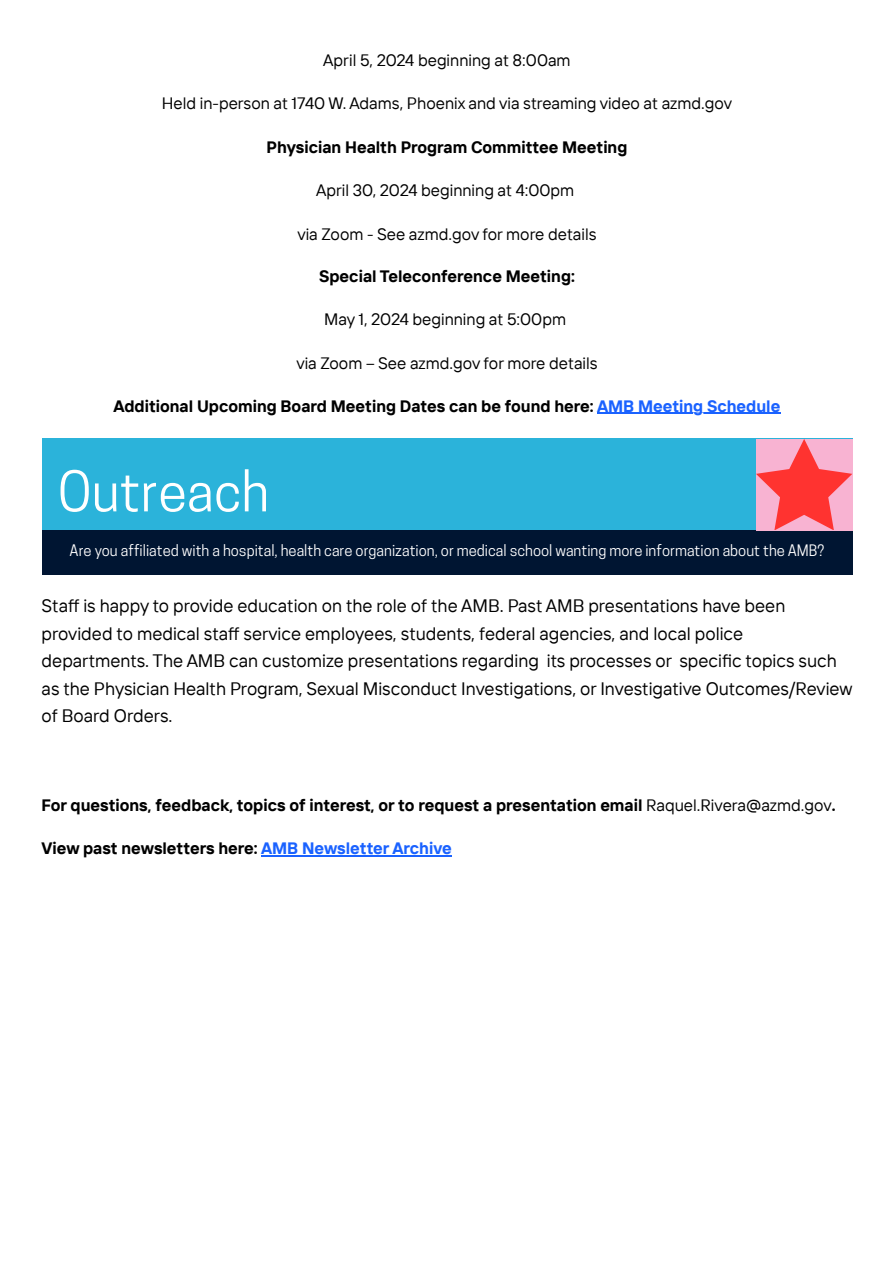
<style>
.page{position:relative;width:894px;height:1263px;background:#fff}
.page>*{position:absolute;margin:0;border:0;box-sizing:border-box;transform-origin:0 0}
.t1{font:52.65px "Cooper Hewitt";color:#fff}
.t2{font:18px/27.6px "TT Interphases";color:#000}
.t3{font:700 16.5px "TT Interphases";color:#000}
.t4{font:16.5px "TT Interphases";color:#000}
.t5{font:14.85px "Cooper Hewitt";color:#fff}
.s1{color:#1a62ff}
.s2{font-weight:400}
</style>
<div class="page">
<hr style="left:597px;top:413px;width:183px;height:1px;background:#1a62ff">
<hr style="left:261px;top:855px;width:191px;height:1px;background:#1a62ff">
<div style="left:42px;top:439px;width:810px;height:136px;background:#2bb3da"></div>
<div style="left:42px;top:530px;width:810px;height:45px;background:#001532"></div>
<svg style="left:756px;top:439px;width:96px;height:91px;background:#fa7b8c"></svg>
<p class="t4" style="left:323px;top:50px;width:249px">April 5, 2024 beginning at 8:00am</p>
<p class="t4" style="left:162px;top:93px;width:571px">Held in-person at 1740 W. Adams, Phoenix and via streaming video at azmd.gov</p>
<p class="t3" style="left:266px;top:136px;width:362px">Physician Health Program Committee Meeting</p>
<p class="t4" style="left:316px;top:179px;width:260px">April 30, 2024 beginning at 4:00pm</p>
<p class="t4" style="left:297px;top:223px;width:300px">via Zoom - See azmd.gov for more details</p>
<p class="t3" style="left:319px;top:266px;width:257px">Special Teleconference Meeting:</p>
<p class="t4" style="left:324px;top:309px;width:243px">May 1, 2024 beginning at 5:00pm</p>
<p class="t4" style="left:296px;top:353px;width:302px">via Zoom – See azmd.gov for more details</p>
<p class="t3" style="left:113px;top:395px;width:668px">Additional Upcoming Board Meeting Dates can be found here: <span class="s1">AMB Meeting Schedule</span></p>
<p class="t1" style="left:58px;top:472px;width:213px">Outreach</p>
<p class="t5" style="left:70px;top:545px;width:756px">Are you affiliated with a hospital, health care organization, or medical school wanting more information about the AMB?</p>
<p class="t2" style="left:42px;top:591px;width:812px">Staff is happy to provide education on the role of the AMB. Past AMB presentations have been provided to medical staff service employees, students, federal agencies, and local police departments. The AMB can customize presentations regarding its processes or specific topics such as the Physician Health Program, Sexual Misconduct Investigations, or Investigative Outcomes/Review of Board Orders.</p>
<p class="t3" style="left:42px;top:795px;width:795px">For questions, feedback, topics of interest, or to request a presentation email <span class="s2">Raquel.Rivera@azmd.gov</span>.</p>
<p class="t3" style="left:42px;top:837px;width:411px">View past newsletters here: <span class="s1">AMB Newsletter Archive</span></p>
</div>
